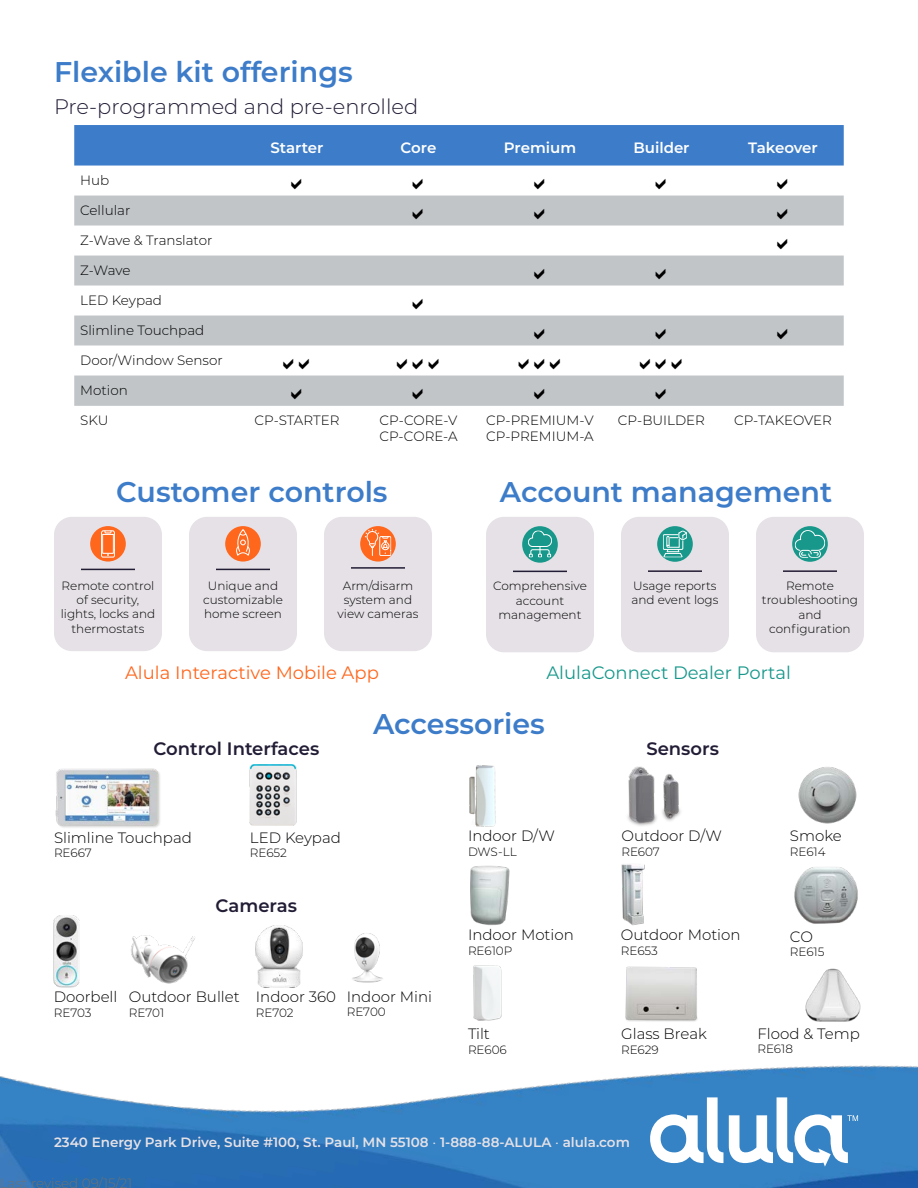
<style>
.page{position:relative;width:918px;height:1188px;background:#fff}
.page>*{position:absolute;margin:0;border:0;box-sizing:border-box;transform-origin:0 0}
.t1{font:600 28.5px "Montserrat";color:#3d7cc9}
.t2{font:300 21px "Montserrat";color:#221c35}
.t3{font:600 18px "Montserrat";color:#221c35}
.t4{font:18px "Montserrat";color:#ff671d}
.t5{font:18px "Montserrat";color:#18988b}
.t6{font:300 15px "Montserrat";color:#000}
.t7{font:600 15px "Montserrat";color:#fff}
.t8{font:300 13.5px/16.2px "Montserrat";color:#000}
.t9{font:600 13.5px "Montserrat";color:#e5e1e6}
.t10{font:300 13.5px "Montserrat";color:#6f7271}
.t11{font:300 12px/14.4px "Montserrat";color:#000;text-align:center}
.s1{font-weight:300}
</style>
<div class="page">
<img style="left:0;top:920px;width:918px;height:268px">
<svg style="left:642px;top:1097px;width:81px;height:66px"></svg>
<svg style="left:729px;top:1097px;width:129px;height:70px"></svg>
<div style="left:74px;top:125px;width:770px;height:41px;background:#3d7cc9"></div>
<svg style="left:74px;top:196px;width:770px;height:210px;fill:#c1c5c8"></svg>
<div style="left:54px;top:517px;width:108px;height:134px;background:#e5e1e6;border-radius:18px"></div>
<hr style="left:81px;top:569px;width:54px;height:1px;background:#221c35">
<div style="left:90px;top:526px;width:36px;height:36px;background:#ff671d;border-radius:50%"></div>
<svg style="left:101px;top:530px;width:14px;height:27px"></svg>
<div style="left:102px;top:534px;width:12px;height:20px;border:1px solid #fff"></div>
<div style="left:189px;top:517px;width:108px;height:134px;background:#e5e1e6;border-radius:18px"></div>
<hr style="left:216px;top:569px;width:54px;height:1px;background:#221c35">
<div style="left:225px;top:526px;width:36px;height:36px;background:#ff671d;border-radius:50%"></div>
<svg style="left:236px;top:529px;width:14px;height:27px"></svg>
<div style="left:324px;top:517px;width:108px;height:134px;background:#e5e1e6;border-radius:18px"></div>
<hr style="left:351px;top:567px;width:54px;height:2px;background:#221c35">
<svg style="left:360px;top:526px;width:36px;height:36px"></svg>
<div style="left:379px;top:536px;width:12px;height:20px;border:1px solid #fff"></div>
<svg style="left:365px;top:529px;width:25px;height:27px"></svg>
<div style="left:486px;top:517px;width:108px;height:135px;background:#e5e1e6;border-radius:18px"></div>
<hr style="left:513px;top:571px;width:54px;height:1px;background:#221c35">
<svg style="left:522px;top:526px;width:36px;height:37px"></svg>
<svg style="left:528px;top:530px;width:24px;height:27px"></svg>
<div style="left:621px;top:517px;width:108px;height:135px;background:#e5e1e6;border-radius:18px"></div>
<hr style="left:648px;top:570px;width:54px;height:2px;background:#221c35">
<svg style="left:657px;top:526px;width:36px;height:36px"></svg>
<svg style="left:663px;top:530px;width:24px;height:27px"></svg>
<div style="left:756px;top:517px;width:108px;height:135px;background:#e5e1e6;border-radius:18px"></div>
<hr style="left:783px;top:570px;width:54px;height:2px;background:#221c35">
<svg style="left:792px;top:526px;width:36px;height:36px"></svg>
<svg style="left:795px;top:530px;width:30px;height:28px"></svg>
<img style="left:55px;top:768px;width:105px;height:60px">
<img style="left:250px;top:765px;width:46px;height:60px">
<img style="left:347px;top:925px;width:41px;height:62px">
<img style="left:256px;top:925px;width:47px;height:63px">
<img style="left:129px;top:926px;width:68px;height:62px">
<img style="left:54px;top:915px;width:25px;height:73px">
<img style="left:469px;top:765px;width:27px;height:62px">
<img style="left:621px;top:864px;width:25px;height:62px">
<img style="left:798px;top:767px;width:59px;height:57px">
<img style="left:468px;top:865px;width:43px;height:61px">
<img style="left:627px;top:766px;width:54px;height:60px">
<img style="left:790px;top:867px;width:74px;height:60px">
<img style="left:468px;top:963px;width:37px;height:62px">
<img style="left:621px;top:963px;width:79px;height:62px">
<img style="left:803px;top:966px;width:61px;height:59px">
<svg style="left:413px;top:208px;width:10px;height:11px"></svg>
<svg style="left:534px;top:208px;width:10px;height:11px"></svg>
<svg style="left:777px;top:208px;width:10px;height:11px"></svg>
<svg style="left:777px;top:238px;width:10px;height:11px"></svg>
<svg style="left:534px;top:268px;width:10px;height:11px"></svg>
<svg style="left:656px;top:268px;width:10px;height:11px"></svg>
<svg style="left:413px;top:298px;width:10px;height:11px"></svg>
<svg style="left:534px;top:328px;width:10px;height:11px"></svg>
<svg style="left:656px;top:328px;width:10px;height:11px"></svg>
<svg style="left:777px;top:328px;width:10px;height:11px"></svg>
<svg style="left:284px;top:358px;width:9px;height:11px"></svg>
<svg style="left:299px;top:358px;width:10px;height:11px"></svg>
<svg style="left:397px;top:358px;width:10px;height:11px"></svg>
<svg style="left:413px;top:358px;width:10px;height:11px"></svg>
<svg style="left:429px;top:358px;width:9px;height:11px"></svg>
<svg style="left:519px;top:358px;width:9px;height:11px"></svg>
<svg style="left:534px;top:358px;width:10px;height:11px"></svg>
<svg style="left:550px;top:358px;width:10px;height:11px"></svg>
<svg style="left:640px;top:358px;width:10px;height:11px"></svg>
<svg style="left:656px;top:358px;width:10px;height:11px"></svg>
<svg style="left:672px;top:358px;width:9px;height:11px"></svg>
<svg style="left:291px;top:388px;width:10px;height:11px"></svg>
<svg style="left:413px;top:388px;width:10px;height:11px"></svg>
<svg style="left:534px;top:388px;width:10px;height:11px"></svg>
<svg style="left:656px;top:388px;width:10px;height:11px"></svg>
<h1 class="t1" style="left:54px;top:51px;width:300px">Flexible kit offerings</h1>
<h2 class="t2" style="left:54px;top:92px;width:366px">Pre-programmed and pre-enrolled</h2>
<p class="t7" style="left:270px;top:137px;width:55px">Starter</p>
<p class="t7" style="left:401px;top:137px;width:37px">Core</p>
<p class="t7" style="left:504px;top:137px;width:74px">Premium</p>
<p class="t7" style="left:633px;top:137px;width:58px">Builder</p>
<p class="t7" style="left:748px;top:137px;width:71px">Takeover</p>
<p class="t8" style="left:80px;top:171px;width:31px">Hub</p>
<p class="t8" style="left:80px;top:201px;width:52px">Cellular</p>
<p class="t8" style="left:80px;top:231px;width:134px">Z-Wave &amp; Translator</p>
<p class="t8" style="left:80px;top:261px;width:52px">Z-Wave</p>
<p class="t8" style="left:80px;top:291px;width:83px">LED Keypad</p>
<p class="t8" style="left:80px;top:321px;width:126px">Slimline Touchpad</p>
<p class="t8" style="left:80px;top:351px;width:144px">Door/Window Sensor</p>
<p class="t8" style="left:80px;top:381px;width:49px">Motion</p>
<p class="t8" style="left:80px;top:412px;width:30px">SKU</p>
<p class="t8" style="left:255px;top:412px;width:86px">CP-STARTER</p>
<p class="t8" style="left:379px;top:412px;width:80px">CP-CORE-V<br>CP-CORE-A</p>
<p class="t8" style="left:486px;top:412px;width:109px">CP-PREMIUM-V<br>CP-PREMIUM-A</p>
<p class="t8" style="left:618px;top:412px;width:89px">CP-BUILDER</p>
<p class="t8" style="left:734px;top:412px;width:99px">CP-TAKEOVER</p>
<h1 class="t1" style="left:116px;top:471px;width:273px">Customer controls</h1>
<h1 class="t1" style="left:500px;top:471px;width:334px">Account management</h1>
<p class="t11" style="left:61px;top:578px;width:96px">Remote control of security, lights, locks and thermostats</p>
<p class="t11" style="left:203px;top:578px;width:81px">Unique and customizable home screen</p>
<p class="t11" style="left:338px;top:578px;width:82px">Arm/disarm system and view cameras</p>
<h3 class="t4" style="left:125px;top:660px;width:255px">Alula Interactive Mobile App</h3>
<h3 class="t5" style="left:546px;top:660px;width:246px">AlulaConnect Dealer Portal</h3>
<p class="t11" style="left:493px;top:578px;width:95px">Comprehensive account management</p>
<p class="t11" style="left:631px;top:578px;width:89px;text-align:left">Usage reports and event logs</p>
<p class="t11" style="left:762px;top:578px;width:98px">Remote troubleshooting and configuration</p>
<h1 class="t1" style="left:373px;top:703px;width:173px">Accessories</h1>
<h3 class="t3" style="left:153px;top:736px;width:167px">Control Interfaces</h3>
<h3 class="t3" style="left:646px;top:736px;width:74px">Sensors</h3>
<p class="t6" style="left:54px;top:827px;width:139px">Slimline Touchpad</p>
<p class="t11" style="left:54px;top:845px;width:39px">RE667</p>
<p class="t6" style="left:250px;top:827px;width:92px">LED Keypad</p>
<p class="t11" style="left:250px;top:845px;width:39px">RE652</p>
<p class="t6" style="left:468px;top:826px;width:88px">Indoor D/W</p>
<p class="t11" style="left:468px;top:844px;width:50px">DWS-LL</p>
<p class="t6" style="left:621px;top:826px;width:102px">Outdoor D/W</p>
<p class="t11" style="left:621px;top:844px;width:40px">RE607</p>
<p class="t6" style="left:790px;top:826px;width:53px">Smoke</p>
<p class="t11" style="left:790px;top:844px;width:37px">RE614</p>
<h3 class="t3" style="left:216px;top:893px;width:83px">Cameras</h3>
<p class="t6" style="left:468px;top:925px;width:107px">Indoor Motion</p>
<p class="t11" style="left:468px;top:943px;width:46px">RE610P</p>
<p class="t6" style="left:621px;top:925px;width:121px">Outdoor Motion</p>
<p class="t11" style="left:621px;top:943px;width:39px">RE653</p>
<p class="t6" style="left:790px;top:926px;width:25px">CO</p>
<p class="t11" style="left:790px;top:944px;width:36px">RE615</p>
<p class="t6" style="left:54px;top:987px;width:65px">Doorbell</p>
<p class="t11" style="left:54px;top:1005px;width:39px">RE703</p>
<p class="t6" style="left:129px;top:987px;width:112px">Outdoor Bullet</p>
<p class="t11" style="left:129px;top:1005px;width:37px">RE701</p>
<p class="t6" style="left:256px;top:987px;width:82px">Indoor 360</p>
<p class="t11" style="left:256px;top:1005px;width:39px">RE702</p>
<p class="t6" style="left:347px;top:986px;width:87px">Indoor Mini</p>
<p class="t11" style="left:347px;top:1004px;width:41px">RE700</p>
<p class="t6" style="left:468px;top:1024px;width:23px">Tilt</p>
<p class="t11" style="left:468px;top:1042px;width:40px">RE606</p>
<p class="t6" style="left:621px;top:1024px;width:87px">Glass Break</p>
<p class="t11" style="left:621px;top:1042px;width:39px">RE629</p>
<p class="t6" style="left:758px;top:1024px;width:104px">Flood &amp; Temp</p>
<p class="t11" style="left:758px;top:1042px;width:37px">RE618</p>
<p class="t9" style="left:54px;top:1132px;width:577px">2340 Energy Park Drive, Suite #100, St. Paul, MN 55108 <span class="s1">•</span> 1-888-88-ALULA <span class="s1">•</span> alula.com</p>
<p class="t10" style="left:0;top:1174px;width:134px">Last revised 09/15/21</p>
</div>
